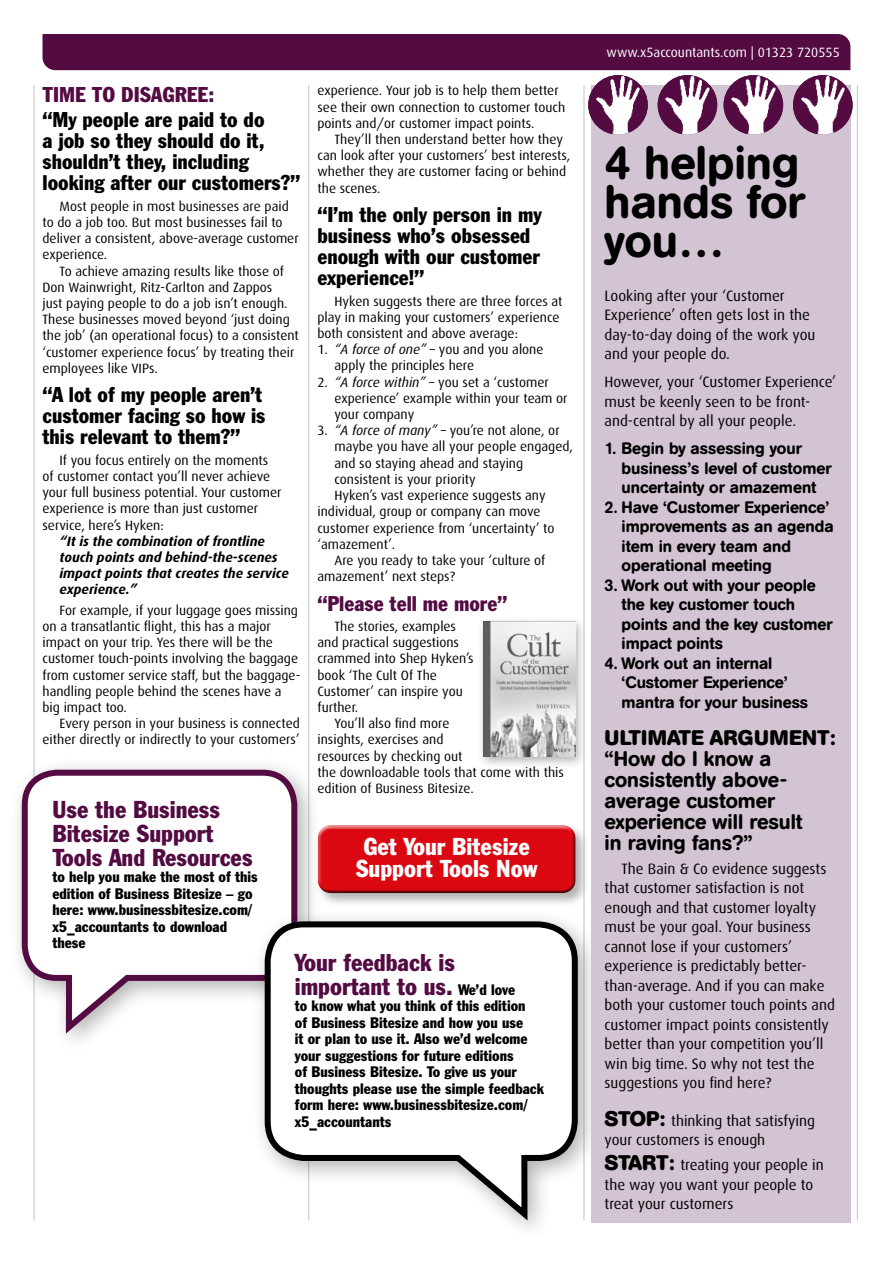
<style>
.page{position:relative;width:893px;height:1263px;background:#fff}
.page>*{position:absolute;margin:0;border:0;box-sizing:border-box;transform-origin:0 0}
.SUBHEAD2{font:500 46.5px/39px "AG Buch Rounded BQ";color:#000}
.SUBHEAD-SM{font:condensed 24px/24px "Franklin Gothic BT";color:#530b42}
.SUBHEAD_SM{font:condensed 24px/22.5px "Franklin Gothic BT";color:#fff;text-align:center}
.SUBHEAD{font:condensed 21px/21px "Franklin Gothic BT";color:#000}
.SUBHEAD2-2{font:500 21px/21px "AG Buch Rounded BQ";color:#000}
.SUBHEAD2-3{font:condensed 21px/21px "Franklin Gothic BT";color:#000}
.SUBHEAD-2{font:condensed 21px "Franklin Gothic BT";color:#530b42}
.SUBHEAD2-4{font:condensed 21px "Franklin Gothic BT";color:#530b42}
.body2{font:500 16.5px/19.5px "AG Buch Rounded BQ";color:#000}
.body2-2{font:15px/19.5px "Dax";color:#000}
.SUBHEAD-SM-2{font:condensed 15px/16.5px "Franklin Gothic BT";color:#000}
.SUBHEAD2-5{font:15px/19.5px "Dax";color:#000}
.body2-3{font:13.5px/16.2px "Dax";color:#000}
.BULLIT{font:13.5px/16.2px "Dax";color:#000}
.QUOTE{font:italic 700 13.5px/16.2px "Dax";color:#000}
.t1{font:13.5px "Dax";color:#fff}
.s1{font-style:italic}
.s2{font-size:15px;color:#000}
.s3{font-weight:700}
.s4{font-family:"AG Buch Rounded BQ";font-weight:700;font-size:21px}
</style>
<div class="page">
<div style="left:43px;top:34px;width:807px;height:36px;background:#530b42"></div>
<hr style="left:308px;top:85px;width:1px;height:1135px;background:#c6c6c6">
<hr style="left:583px;top:85px;width:1px;height:1135px;background:#c6c6c6">
<hr style="left:34px;top:85px;width:1px;height:1135px;background:#c6c6c6">
<hr style="left:857px;top:85px;width:1px;height:1135px;background:#c6c6c6">
<div style="left:9px;top:756px;width:313px;height:300px;background:#000;opacity:.3"></div>
<svg style="left:19px;top:767px;width:281px;height:273px"></svg>
<div style="left:252px;top:908px;width:351px;height:335px;background:#000;opacity:.3"></div>
<svg style="left:262px;top:918px;width:319px;height:309px"></svg>
<div style="left:592px;top:85px;width:259px;height:1137px;background:#d3c4d4"></div>
<img style="left:588px;top:75px;width:60px;height:60px;border-radius:30px">
<img style="left:658px;top:75px;width:59px;height:60px;border-radius:30px">
<img style="left:724px;top:75px;width:59px;height:60px;border-radius:30px">
<img style="left:793px;top:75px;width:60px;height:60px;border-radius:30px">
<div style="left:477px;top:615px;width:111px;height:154px;background:#000;opacity:.3"></div>
<img style="left:483px;top:621px;width:92px;height:136px">
<div style="left:315px;top:822px;width:275px;height:86px;background:#000;opacity:.3"></div>
<div style="left:313px;top:820px;width:264px;height:68px;background:#fff;opacity:.75"></div>
<div style="left:316px;top:829px;width:264px;height:65px;background:#000;opacity:.75"></div>
<p class="SUBHEAD2-4" style="left:43px;top:81px;width:173px">TIME TO DISAGREE:</p>
<p class="SUBHEAD2-3" style="left:43px;top:109px;width:259px">“My people are paid to do<br>a job so they should do it, shouldn’t they, including looking after our customers?”</p>
<p class="body2-3" style="left:43px;top:198px;width:258px;text-indent:17px">Most people in most businesses are paid to do a job too. But most businesses fail to deliver a consistent, above-average customer experience.</p>
<p class="body2-3" style="left:43px;top:263px;width:258px;text-indent:17px">To achieve amazing results like those of Don Wainwright, Ritz-Carlton and Zappos<br>just paying people to do a job isn’t enough.<br>These businesses moved beyond ‘just doing the job’ (an operational focus) to a consistent ‘customer experience focus’ by treating their employees like VIPs.</p>
<p class="SUBHEAD" style="left:43px;top:384px;width:224px">“A lot of my people aren’t customer facing so how is this relevant to them?”</p>
<p class="body2-3" style="left:43px;top:452px;width:241px;text-indent:17px">If you focus entirely on the moments of customer contact you’ll never achieve your full business potential. Your customer experience is more than just customer service, here’s Hyken:</p>
<p class="QUOTE" style="left:60px;top:533px;width:231px">“It is the combination of frontline touch points and behind-the-scenes impact points that creates the service experience.”</p>
<p class="body2-3" style="left:43px;top:602px;width:259px;text-indent:17px">For example, if your luggage goes missing on a transatlantic flight, this has a major impact on your trip. Yes there will be the customer touch-points involving the baggage from customer service staff, but the baggage&shy;handling people behind the scenes have a big impact too.</p>
<p class="body2-3" style="left:43px;top:715px;width:259px;text-align:right">Every person in your business is connected either directly or indirectly to your customers’</p>
<p class="SUBHEAD-SM" style="left:52px;top:796px;width:202px">Use the Business<br>Bitesize Support<br>Tools And Resources</p>
<p class="SUBHEAD-SM-2" style="left:52px;top:868px;width:207px">to help you make the most of this edition of Business Bitesize – go here: www.businessbitesize.com/ x5_accountants to download these</p>
<p class="body2-3" style="left:317px;top:83px;width:249px">experience. Your job is to help them better see their own connection to customer touch points and/or customer impact points.</p>
<p class="body2-3" style="left:317px;top:131px;width:254px;text-indent:17px">They’ll then understand better how they can look after your customers’ best interests, whether they are customer facing or behind the scenes.</p>
<p class="SUBHEAD" style="left:317px;top:204px;width:226px">“I’m the only person in my business who’s obsessed enough with our customer experience!”</p>
<p class="body2-3" style="left:317px;top:293px;width:246px;text-indent:17px">Hyken suggests there are three forces at play in making your customers’ experience both consistent and above average:</p>
<p class="BULLIT" style="left:334px;top:342px;width:211px;text-indent:-17px">1. <span class="s1">“A force of one”</span> – you and you alone apply the principles here</p>
<p class="BULLIT" style="left:334px;top:374px;width:235px;text-indent:-17px">2. <span class="s1">“A force within”</span> – you set a ‘customer experience’ example within your team or your company</p>
<p class="BULLIT" style="left:334px;top:423px;width:240px;text-indent:-17px">3. <span class="s1">“A force of many”</span> – you’re not alone, or maybe you have all your people engaged, and so staying ahead and staying consistent is your priority</p>
<p class="body2-3" style="left:317px;top:487px;width:239px;text-indent:17px">Hyken’s vast experience suggests any individual, group or company can move customer experience from ‘uncertainty’ to ‘amazement’.</p>
<p class="body2-3" style="left:317px;top:552px;width:229px;text-indent:17px">Are you ready to take your ‘culture of amazement’ next steps?</p>
<p class="SUBHEAD-2" style="left:317px;top:589px;width:191px">“Please tell me more”</p>
<p class="body2-3" style="left:317px;top:618px;width:158px;text-indent:17px">The stories, examples and practical suggestions crammed into Shep Hyken’s book ‘The Cult Of The<br>Customer’ can inspire you further.</p>
<p class="body2-3" style="left:317px;top:716px;width:248px;text-indent:17px">You’ll also find more<br>insights, exercises and<br>resources by checking out<br>the downloadable tools that come with this edition of Business Bitesize.</p>
<p class="SUBHEAD_SM" style="left:356px;top:834px;width:183px">Get Your Bitesize<br>Support Tools Now</p>
<p class="SUBHEAD-SM" style="left:295px;top:950px;width:222px">Your feedback is important to us. <span class="s2">We’d love</span></p>
<p class="SUBHEAD-SM-2" style="left:295px;top:997px;width:251px">to know what you think of this edition<br>of Business Bitesize and how you use<br>it or plan to use it. Also we’d welcome your suggestions for future editions<br>of Business Bitesize. To give us your thoughts please use the simple feedback form here: www.businessbitesize.com/ x5_accountants</p>
<p class="t1" style="left:607px;top:45px;width:235px">www.x5accountants.com | 01323 720555</p>
<p class="SUBHEAD2" style="left:604px;top:144px;width:202px">4 helping hands for you…</p>
<p class="body2-2" style="left:604px;top:286px;width:212px">Looking after your ‘Customer<br>Experience’ often gets lost in the day-to-day doing of the work you and your people do.</p>
<p class="body2-2" style="left:604px;top:373px;width:233px">However, your ‘Customer Experience’ must be keenly seen to be front&shy;and-central by all your people.</p>
<p class="body2" style="left:621px;top:439px;width:212px;text-indent:-17px">1. Begin by assessing your business’s level of customer uncertainty or amazement</p>
<p class="body2" style="left:621px;top:498px;width:214px;text-indent:-17px">2. Have ‘Customer Experience’ improvements as an agenda item in every team and operational meeting</p>
<p class="body2" style="left:621px;top:576px;width:213px;text-indent:-17px">3. Work out with your people the key customer touch points and the key customer impact points</p>
<p class="body2" style="left:621px;top:654px;width:188px;text-indent:-17px">4. Work out an internal ‘Customer Experience’ mantra for your business</p>
<p class="SUBHEAD2-2" style="left:604px;top:728px;width:232px"><span class="s3">ULTIMATE ARGUMENT: </span>“How do I know a consistently above&shy;average customer experience will result<br>in raving fans?”</p>
<p class="body2-2" style="left:604px;top:859px;width:232px;text-indent:17px">The Bain &amp; Co evidence suggests that customer satisfaction is not enough and that customer loyalty must be your goal. Your business cannot lose if your customers’ experience is predictably better&shy;than-average. And if you can make both your customer touch points and customer impact points consistently better than your competition you’ll win big time. So why not test the suggestions you find here?</p>
<p class="SUBHEAD2-5" style="left:604px;top:1111px;width:212px"><span class="s4">STOP:</span> thinking that satisfying your customers is enough</p>
<p class="SUBHEAD2-5" style="left:604px;top:1155px;width:221px"><span class="s4">START:</span> treating your people in the way you want your people to treat your customers</p>
</div>
